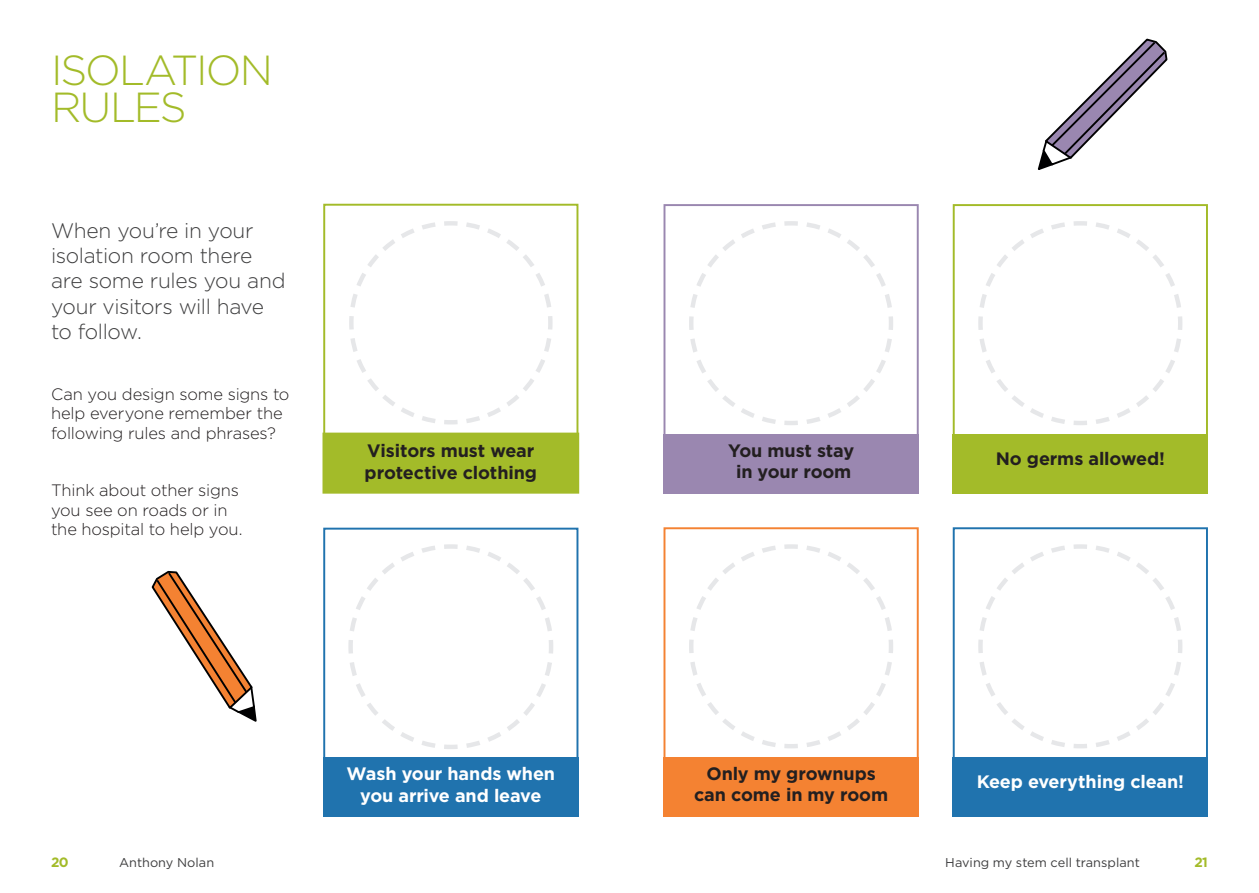
<style>
.page{position:relative;width:1259px;height:893px;background:#fff}
.page>*{position:absolute;margin:0;border:0;box-sizing:border-box;transform-origin:0 0}
.Headings_Light_28pts{font:300 42px/37.8px "Gotham";letter-spacing:-.045em;color:#a3bb29}
.Standfirst_14pt{font:300 21px/25.2px "Gotham";letter-spacing:-.02em;color:#3e3e3f}
.Sunhead_2_12pt_bold{font:700 18px/21.6px "Gotham";letter-spacing:-.01em;color:#231f20;text-align:center}
.Sunhead_2_12pt_bold-2{font:700 18px/21.6px "Gotham";letter-spacing:-.005em;color:#fff;text-align:center}
.Copy_11pt{font:300 16.5px/19.8px "Gotham";letter-spacing:-.01em;color:#231f20}
.t1{font:700 13.5px "Gotham";color:#a3bb29}
.t2{font:12.75px "Gotham";color:#3e3e3f}
</style>
<div class="page">
<div style="left:323px;top:528px;width:255px;height:238px;border:2px solid #2073ae"></div>
<div style="left:323px;top:204px;width:255px;height:238px;border:2px solid #a3bb29"></div>
<div style="left:952px;top:204px;width:256px;height:238px;border:2px solid #a3bb29"></div>
<div style="left:663px;top:527px;width:255px;height:238px;border:2px solid #f48232"></div>
<div style="left:663px;top:204px;width:255px;height:238px;border:2px solid #9a87b0"></div>
<div style="left:952px;top:527px;width:256px;height:238px;border:2px solid #2073ae"></div>
<div style="left:323px;top:757px;width:255px;height:60px;background:#2073ae"></div>
<div style="left:323px;top:433px;width:255px;height:60px;background:#a3bb29"></div>
<div style="left:322px;top:433px;width:257px;height:61px;border:2px solid #a3bb29"></div>
<div style="left:952px;top:434px;width:256px;height:59px;background:#a3bb29"></div>
<div style="left:663px;top:757px;width:255px;height:59px;background:#f48232"></div>
<div style="left:663px;top:434px;width:255px;height:59px;background:#9a87b0"></div>
<div style="left:952px;top:757px;width:256px;height:59px;background:#2073ae"></div>
<svg style="left:348px;top:544px;width:205px;height:205px"></svg>
<svg style="left:349px;top:221px;width:204px;height:204px"></svg>
<svg style="left:978px;top:221px;width:205px;height:204px"></svg>
<svg style="left:689px;top:544px;width:204px;height:205px"></svg>
<svg style="left:689px;top:221px;width:204px;height:204px"></svg>
<svg style="left:978px;top:544px;width:205px;height:205px"></svg>
<svg style="left:151px;top:570px;width:106px;height:152px"></svg>
<svg style="left:1037px;top:38px;width:131px;height:132px"></svg>
<p class="Headings_Light_28pts" style="left:51px;top:50px;width:223px">ISOLATION<br>RULES</p>
<p class="Standfirst_14pt" style="left:51px;top:217px;width:236px">When you’re in your isolation room there are some rules you and your visitors will have to follow.</p>
<p class="Copy_11pt" style="left:51px;top:383px;width:240px">Can you design some signs to help everyone remember the following rules and phrases?</p>
<p class="Copy_11pt" style="left:51px;top:480px;width:193px">Think about other signs you see on roads or in the hospital to help you.</p>
<p class="Sunhead_2_12pt_bold" style="left:364px;top:440px;width:174px;text-align:left">Visitors must wear protective clothing</p>
<p class="Sunhead_2_12pt_bold" style="left:995px;top:448px;width:171px">No germs allowed!</p>
<p class="Sunhead_2_12pt_bold" style="left:728px;top:439px;width:128px">You must stay in your room</p>
<p class="Sunhead_2_12pt_bold-2" style="left:346px;top:763px;width:210px">Wash your hands when you arrive and leave</p>
<p class="Sunhead_2_12pt_bold" style="left:694px;top:762px;width:195px">Only my grownups can come in my room</p>
<p class="Sunhead_2_12pt_bold-2" style="left:976px;top:771px;width:209px">Keep everything clean!</p>
<p class="t1" style="left:51px;top:854px;width:19px">20</p>
<p class="t2" style="left:119px;top:855px;width:97px">Anthony Nolan</p>
<p class="t2" style="left:945px;top:855px;width:196px">Having my stem cell transplant</p>
<p class="t1" style="left:1194px;top:854px;width:15px">21</p>
</div>
